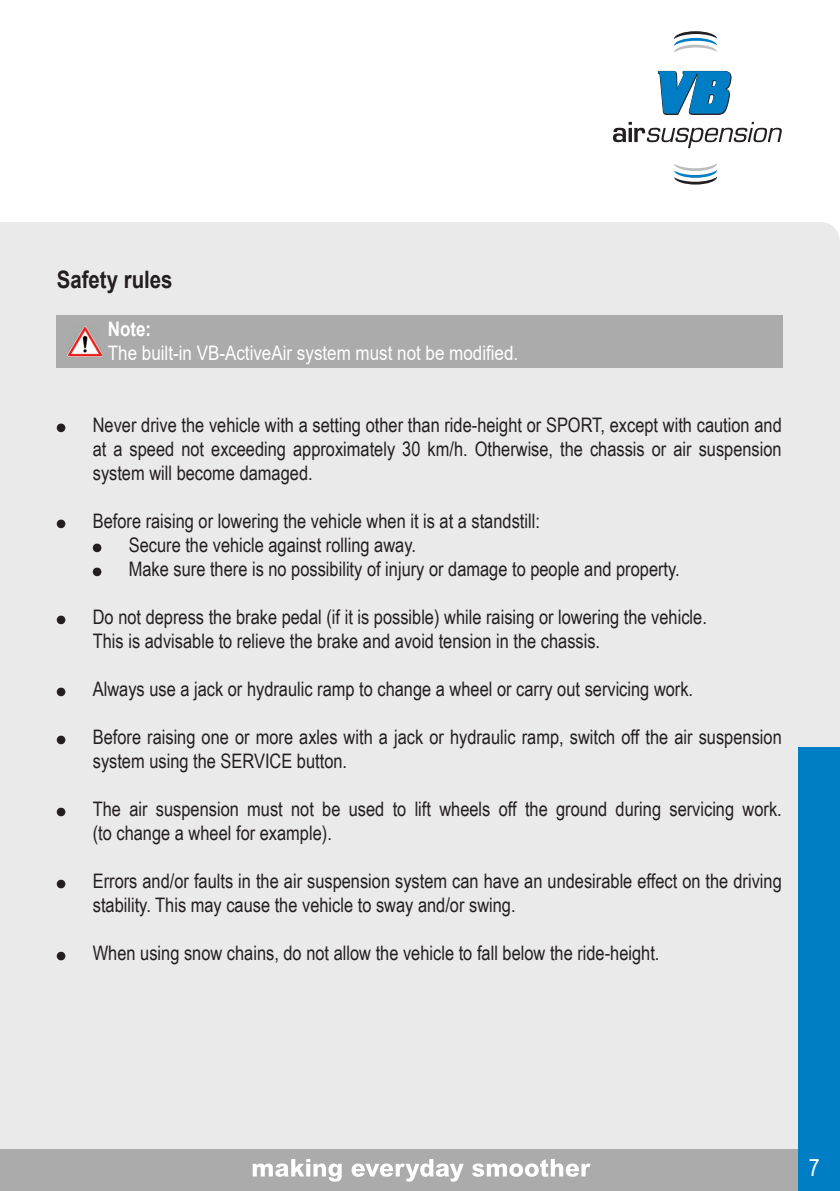
<style>
.page{position:relative;width:840px;height:1191px;background:#fff}
.page>*{position:absolute;margin:0;border:0;box-sizing:border-box;transform-origin:0 0}
.t1{font:700 24px "Arial";color:#231f20;scale:.85 1}
.t2{font:24px "Arial Narrow";color:#fff}
.t3{font:20px/24px "Arial Narrow";color:#231f20}
.t4{font:20px "Arial";color:#fff;scale:.85 1}
.t5{font:700 20px "Arial";color:#fff;scale:.85 1}
</style>
<div class="page">
<div style="left:0;top:222px;width:839px;height:927px;background:#ebeaea"></div>
<div style="left:0;top:1149px;width:839px;height:42px;background:#aaabaa"></div>
<svg style="left:252px;top:1159px;width:338px;height:22px"></svg>
<div style="left:797px;top:747px;width:42px;height:444px;background:#007ec5"></div>
<svg style="left:674px;top:31px;width:42px;height:22px"></svg>
<svg style="left:674px;top:164px;width:42px;height:21px"></svg>
<svg style="left:613px;top:122px;width:169px;height:26px"></svg>
<svg style="left:657px;top:71px;width:74px;height:44px;background:#2f8dc2"></svg>
<div style="left:57px;top:315px;width:725px;height:53px;background:#aaabaa"></div>
<img style="left:67px;top:326px;width:35px;height:31px">
<svg style="left:57px;top:423px;width:8px;height:9px"></svg>
<svg style="left:57px;top:519px;width:8px;height:9px"></svg>
<svg style="left:93px;top:543px;width:8px;height:9px"></svg>
<svg style="left:93px;top:567px;width:8px;height:9px"></svg>
<svg style="left:57px;top:615px;width:8px;height:9px"></svg>
<svg style="left:57px;top:687px;width:8px;height:9px"></svg>
<svg style="left:57px;top:735px;width:8px;height:9px"></svg>
<svg style="left:57px;top:807px;width:8px;height:9px"></svg>
<svg style="left:57px;top:879px;width:8px;height:9px"></svg>
<svg style="left:57px;top:951px;width:8px;height:9px"></svg>
<p class="t1" style="left:57px;top:263px;width:138px">Safety rules</p>
<p class="t5" style="left:108px;top:315px;width:53px">Note:</p>
<p class="t4" style="left:108px;top:339px;width:484px">The built-in VB-ActiveAir system must not be modified.</p>
<p class="t3" style="left:93px;top:412px;width:690px;text-align:justify">Never drive the vehicle with a setting other than ride-height or SPORT, except with caution and at a speed not exceeding approximately 30 km/h. Otherwise, the chassis or air suspension system will become damaged.</p>
<p class="t3" style="left:129px;top:508px;width:552px;text-indent:-36px">Before raising or lowering the vehicle when it is at a standstill:<br>Secure the vehicle against rolling away.<br>Make sure there is no possibility of injury or damage to people and property.</p>
<p class="t3" style="left:93px;top:604px;width:615px">Do not depress the brake pedal (if it is possible) while raising or lowering the vehicle.<br>This is advisable to relieve the brake and avoid tension in the chassis.</p>
<p class="t3" style="left:93px;top:676px;width:601px">Always use a jack or hydraulic ramp to change a wheel or carry out servicing work.</p>
<p class="t3" style="left:93px;top:724px;width:690px">Before raising one or more axles with a jack or hydraulic ramp, switch off the air suspension system using the SERVICE button.</p>
<p class="t3" style="left:93px;top:796px;width:690px">The air suspension must not be used to lift wheels off the ground during servicing work. (to change a wheel for example).</p>
<p class="t3" style="left:93px;top:868px;width:690px">Errors and/or faults in the air suspension system can have an undesirable effect on the driving stability. This may cause the vehicle to sway and/or swing.</p>
<p class="t3" style="left:93px;top:940px;width:568px">When using snow chains, do not allow the vehicle to fall below the ride-height.</p>
<p class="t2" style="left:808px;top:1150px;width:12px">7</p>
</div>
